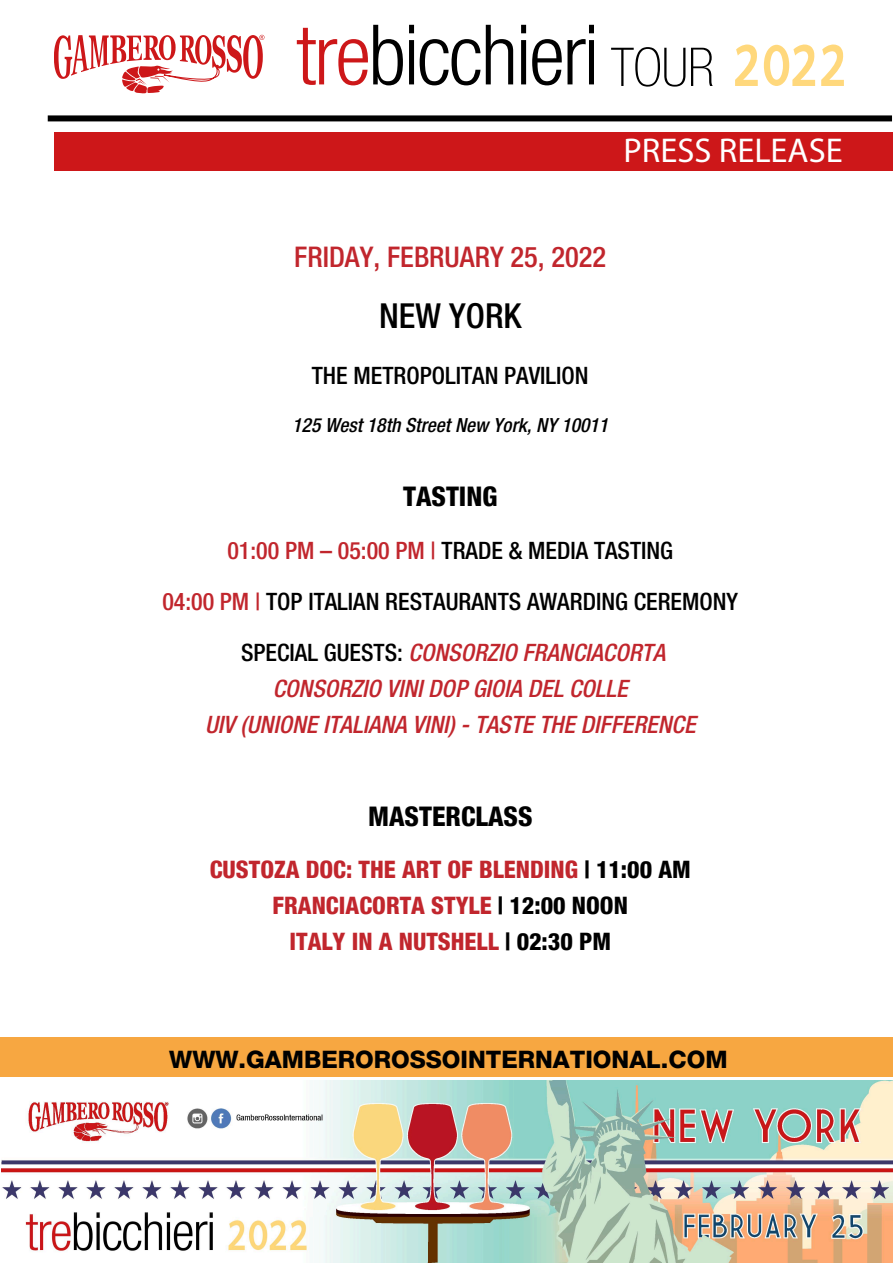
<style>
.page{position:relative;width:893px;height:1263px;background:#fff}
.page>*{position:absolute;margin:0;border:0;box-sizing:border-box;transform-origin:0 0}
.t1{font:300 condensed 83.55px "Helvetica Neue LT Com";letter-spacing:-.025em;color:#000}
.t2{font:34.5px "Myriad Pro";color:#fff}
.t3{font:500 condensed 34.5px "Helvetica Neue LT Com";color:#000}
.t4{font:500 condensed 28.5px "Helvetica Neue LT Com";color:#c1262d}
.t5{font:800 condensed 27px "Helvetica Neue LT Com";color:#000}
.t6{font:500 condensed 24px/51.3px "Helvetica Neue LT Com";color:#000;text-align:center}
.t7{font:800 condensed 24px/36px "Helvetica Neue LT Com";color:#c1262d;text-align:center}
.t8{font:italic 500 condensed 24px/36px "Helvetica Neue LT Com";color:#c1262d;text-align:center}
.t9{font:800 24px "Helvetica Neue LT Com";color:#000}
.t10{font:italic 500 condensed 19.5px "Helvetica Neue LT Com";color:#000}
.s1{color:#cd1719}
.s2{font-weight:100;font-size:53.55px}
.s3{font-family:"Market Deco";font-weight:400;font-stretch:normal;font-size:57px;color:#ffd87c}
.s4{color:#c1262d}
.s5{font-style:italic;color:#c1262d}
.s6{color:#000}
</style>
<div class="page">
<div style="left:0;top:1037px;width:893px;height:39px;background:#f7a741"></div>
<div style="left:54px;top:132px;width:839px;height:39px;background:#cd1719"></div>
<svg style="left:54px;top:35px;width:210px;height:58px"></svg>
<div style="left:48px;top:115px;width:844px;height:6px;background:#000"></div>
<img style="left:1px;top:1081px;width:892px;height:182px">
<h1 class="t1" style="left:296px;top:7px;width:552px"><span class="s1">tre</span>bicchieri <span class="s2">TOUR</span> <span class="s3">2022</span></h1>
<h2 class="t2" style="left:624px;top:129px;width:221px">PRESS RELEASE</h2>
<p class="t4" style="left:294px;top:239px;width:314px">FRIDAY, FEBRUARY 25, 2022</p>
<h2 class="t3" style="left:379px;top:295px;width:144px">NEW YORK</h2>
<p class="t6" style="left:312px;top:350px;width:278px">THE METROPOLITAN PAVILION</p>
<p class="t10" style="left:292px;top:413px;width:317px">125 West 18th Street New York, NY 10011</p>
<p class="t5" style="left:403px;top:480px;width:96px">TASTING</p>
<p class="t6" style="left:162px;top:524px;width:577px"><span class="s4">01:00 PM – 05:00 PM |</span> TRADE &amp; MEDIA TASTING<br><span class="s4">04:00 PM |</span> TOP ITALIAN RESTAURANTS AWARDING CEREMONY<br>SPECIAL GUESTS: <span class="s5">CONSORZIO FRANCIACORTA</span></p>
<p class="t8" style="left:205px;top:670px;width:492px">CONSORZIO VINI DOP GIOIA DEL COLLE<br>UIV (UNIONE ITALIANA VINI) - TASTE THE DIFFERENCE</p>
<p class="t5" style="left:368px;top:799px;width:166px">MASTERCLASS</p>
<p class="t7" style="left:210px;top:851px;width:483px">CUSTOZA DOC: THE ART OF BLENDING <span class="s6">| 11:00 AM<br></span>FRANCIACORTA STYLE <span class="s6">| 12:00 NOON<br></span>ITALY IN A NUTSHELL <span class="s6">| 02:30 PM</span></p>
<p class="t9" style="left:169px;top:1045px;width:560px">WWW.GAMBEROROSSOINTERNATIONAL.COM</p>
</div>
